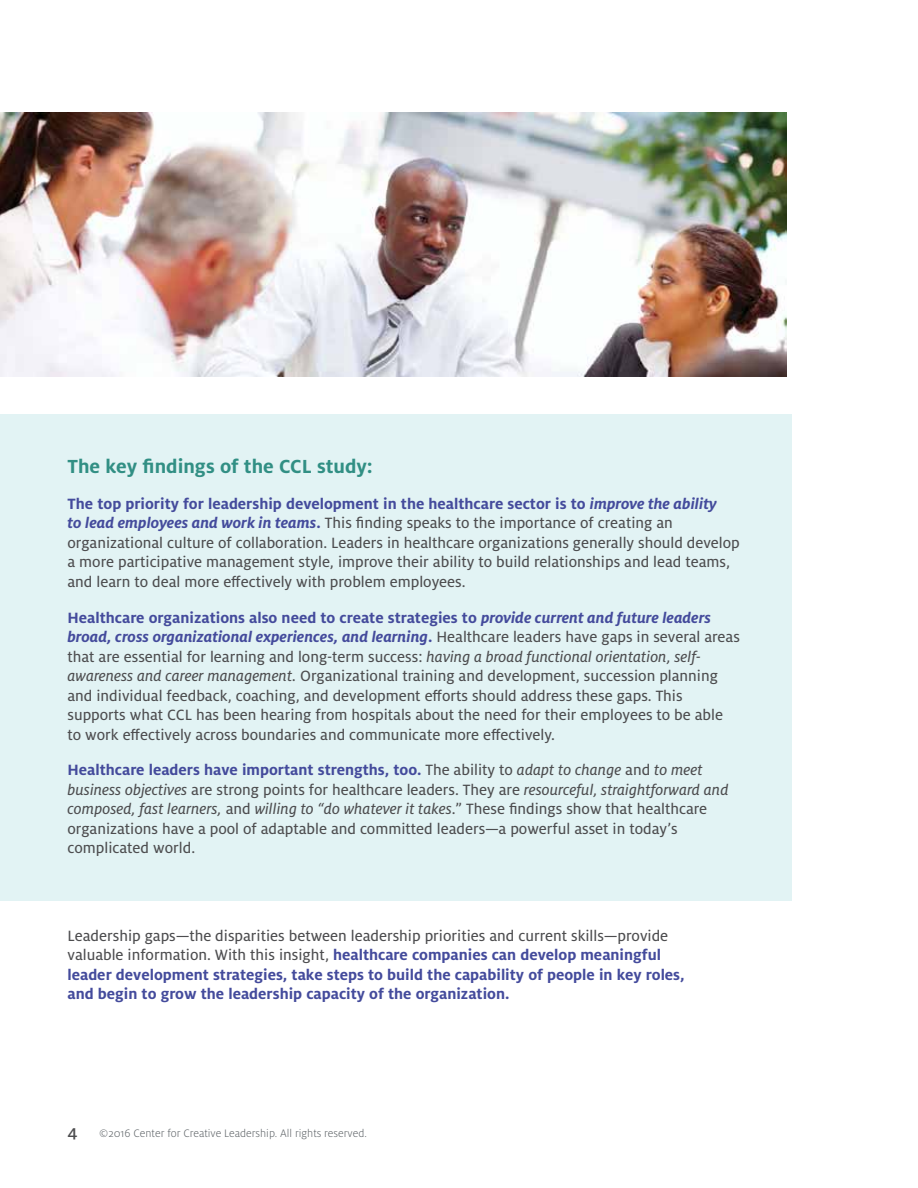
<style>
.page{position:relative;width:918px;height:1188px;background:#fff}
.page>*{position:absolute;margin:0;border:0;box-sizing:border-box;transform-origin:0 0}
.t1{font:700 21px "Milo Pro";color:#318f84}
.t2{font:16.5px/19.5px "Milo Pro Text";color:#4d4d4f}
.t3{font:700 16.5px/19.5px "Milo Pro";color:#444b9c}
.t4{font:16.5px/19.5px "Milo Pro Text Ita";color:#4d4d4f}
.t5{font:italic 700 16.5px/19.5px "Milo Pro";color:#444b9c}
.t6{font:300 12px "Milo Pro";color:#5e6367}
.s1{font-style:italic}
.s2{font-family:"Milo Pro";font-weight:700;font-style:italic;color:#444b9c}
.s3{font-family:"Milo Pro";font-weight:700;color:#444b9c}
.s4{font-style:normal}
.s5{font-family:"Milo Pro Text";font-weight:400;font-style:normal;color:#4d4d4f}
.s6{font-family:"Milo Pro Text Ita"}
.s7{font-family:"Milo Pro Text";font-weight:400;color:#4d4d4f}
.s8{font-family:"Milo Pro Text Ita";font-weight:400;color:#4d4d4f}
.s9{font-family:"Milo Pro Text"}
.s10{font-weight:500;font-size:18px;color:#4d4d4f}
</style>
<div class="page">
<div style="left:0;top:415px;width:792px;height:486px;background:#e2f3f4"></div>
<img style="left:0;top:113px;width:787px;height:264px">
<p class="t1" style="left:68px;top:455px;width:307px">The key findings of the CCL study:</p>
<p class="t3" style="left:68px;top:494px;width:651px">The top priority for leadership development in the healthcare sector is to <span class="s1">improve the ability</span></p>
<p class="t2" style="left:68px;top:513px;width:674px"><span class="s2">to lead employees and work in teams</span><span class="s3">.</span> This finding speaks to the importance of creating an organizational culture of collaboration. Leaders in healthcare organizations generally should develop a more participative management style, improve their ability to build relationships and lead teams, and learn to deal more effectively with problem employees.</p>
<p class="t5" style="left:68px;top:608px;width:674px"><span class="s4">Healthcare organizations also need to create strategies to</span> provide current and future leaders broad, cross organizational experiences, and learning<span class="s4">.</span> <span class="s5">Healthcare leaders have gaps in several areas</span></p>
<p class="t2" style="left:68px;top:647px;width:657px">that are essential for learning and long-term success: <span class="s6">having a broad functional orientation, self&shy;awareness and career management.</span> Organizational training and development, succession planning and individual feedback, coaching, and development efforts should address these gaps. This supports what CCL has been hearing from hospitals about the need for their employees to be able to work effectively across boundaries and communicate more effectively.</p>
<p class="t3" style="left:68px;top:760px;width:637px">Healthcare leaders have important strengths, too. <span class="s7">The ability to</span> <span class="s8">adapt to change</span> <span class="s7">and</span> <span class="s8">to meet</span></p>
<p class="t4" style="left:68px;top:780px;width:663px">business objectives <span class="s9">are strong points for healthcare leaders. They are</span> resourceful, straightforward and composed, fast learners, <span class="s9">and</span> willing to “do whatever it takes<span class="s9">.” These findings show that healthcare</span></p>
<p class="t2" style="left:68px;top:819px;width:612px">organizations have a pool of adaptable and committed leaders—a powerful asset in today’s complicated world.</p>
<p class="t2" style="left:68px;top:926px;width:602px">Leadership gaps—the disparities between leadership priorities and current skills—provide</p>
<p class="t3" style="left:68px;top:945px;width:619px"><span class="s7">valuable information. With this insight,</span> healthcare companies can develop meaningful leader development strategies, take steps to build the capability of people in key roles, and begin to grow the leadership capacity of the organization.</p>
<p class="t6" style="left:68px;top:1127px;width:301px"><span class="s10">4</span> ©2016 Center for Creative Leadership. All rights reserved.</p>
</div>
